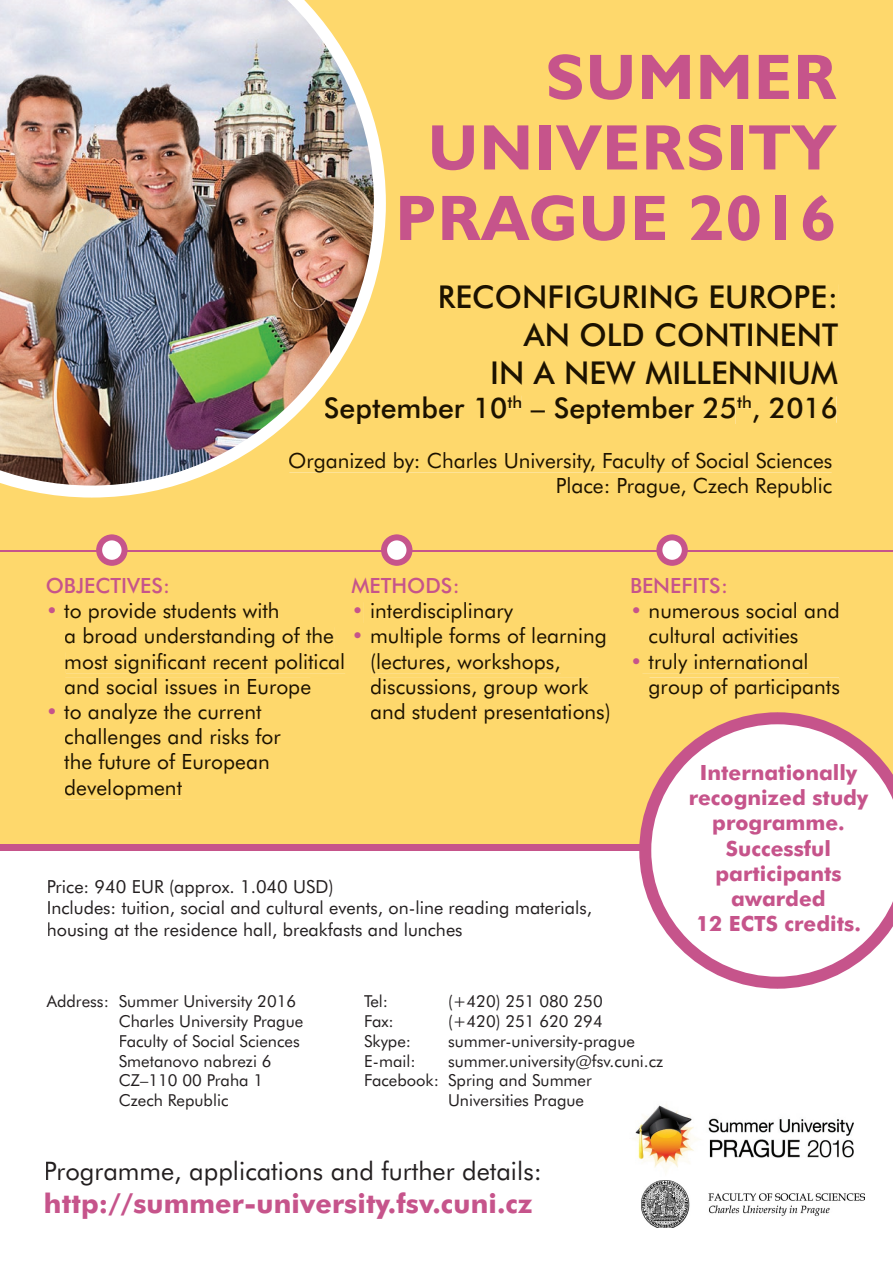
<style>
.page{position:relative;width:893px;height:1263px;background:#fff}
.page>*{position:absolute;margin:0;border:0;box-sizing:border-box;transform-origin:0 0}
.t1{font:700 64.5px/70.5px "Humanist 521 BT";letter-spacing:.03em;color:#c6548b;text-align:right}
.t2{font:500 31.5px/37.8px "Futura AT";color:#1c1200;text-align:right}
.t3{font:500 28.5px "Futura AT";color:#1c1200}
.t4{font:700 27px "Futura AT";letter-spacing:.005em;color:#c6548b}
.t5{font:25.5px "Futura AT";color:#231f20}
.t6{font:21px/25.2px "Futura AT";color:#1c1200}
.t7{font:700 21px/25.2px "Futura AT";color:#c6548b;text-align:center}
.t8{font:500 21px "Futura AT";color:#c6548b}
.t9{font:18px/21.6px "Futura AT";color:#231f20}
.t10{font:16.5px/19.8px "Futura AT";color:#231f20}
.s1{color:#c6548b}
</style>
<div class="page">
<div style="left:0;top:0;width:893px;height:844px;background:#fed86c"></div>
<div style="left:440px;top:284px;width:398px;height:25px;background:#fed86c"></div>
<div style="left:523px;top:322px;width:315px;height:25px;background:#fed86c"></div>
<div style="left:493px;top:360px;width:345px;height:24px;background:#fed86c"></div>
<div style="left:325px;top:396px;width:181px;height:28px;background:#fed86c"></div>
<div style="left:508px;top:396px;width:13px;height:12px;background:#fed86c"></div>
<div style="left:522px;top:396px;width:213px;height:28px;background:#fed86c"></div>
<div style="left:737px;top:396px;width:14px;height:12px;background:#fed86c"></div>
<div style="left:754px;top:396px;width:82px;height:27px;background:#fed86c"></div>
<div style="left:58px;top:602px;width:222px;height:21px;background:#fed86c"></div>
<div style="left:65px;top:627px;width:269px;height:21px;background:#fed86c"></div>
<div style="left:66px;top:652px;width:279px;height:21px;background:#fed86c"></div>
<div style="left:65px;top:678px;width:245px;height:20px;background:#fed86c"></div>
<div style="left:58px;top:703px;width:204px;height:20px;background:#fed86c"></div>
<div style="left:65px;top:728px;width:216px;height:21px;background:#fed86c"></div>
<div style="left:64px;top:753px;width:206px;height:21px;background:#fed86c"></div>
<div style="left:65px;top:779px;width:117px;height:20px;background:#fed86c"></div>
<div style="left:642px;top:602px;width:198px;height:16px;background:#fed86c"></div>
<div style="left:649px;top:627px;width:149px;height:17px;background:#fed86c"></div>
<div style="left:642px;top:653px;width:167px;height:20px;background:#fed86c"></div>
<div style="left:650px;top:678px;width:189px;height:20px;background:#fed86c"></div>
<div style="left:289px;top:452px;width:543px;height:20px;background:#fed86c"></div>
<div style="left:558px;top:477px;width:274px;height:20px;background:#fed86c"></div>
<img style="left:0;top:0;width:386px;height:497px">
<div style="left:364px;top:602px;width:149px;height:21px;background:#fed86c"></div>
<div style="left:364px;top:627px;width:243px;height:21px;background:#fed86c"></div>
<div style="left:372px;top:653px;width:189px;height:20px;background:#fed86c"></div>
<div style="left:371px;top:678px;width:218px;height:20px;background:#fed86c"></div>
<div style="left:371px;top:703px;width:238px;height:20px;background:#fed86c"></div>
<img style="left:635px;top:1105px;width:218px;height:67px">
<img style="left:642px;top:1180px;width:222px;height:47px">
<hr style="left:0;top:550px;width:893px;height:1px;background:#c6548b">
<svg style="left:96px;top:534px;width:32px;height:32px"></svg>
<svg style="left:381px;top:534px;width:31px;height:32px"></svg>
<svg style="left:656px;top:534px;width:32px;height:32px"></svg>
<div style="left:0;top:844px;width:893px;height:6px;background:#c6548b"></div>
<svg style="left:639px;top:712px;width:254px;height:277px"></svg>
<h1 class="t1" style="left:396px;top:40px;width:441px">SUMMER<br>UNIVERSITY<br>PRAGUE 2016</h1>
<h2 class="t2" style="left:438px;top:278px;width:402px">RECONFIGURING EUROPE:<br>AN OLD CONTINENT<br>IN A NEW MILLENNIUM</h2>
<h3 class="t3" style="left:324px;top:391px;width:516px">September 10<sup>th</sup> – September 25<sup>th</sup>, 2016</h3>
<p class="t6" style="left:288px;top:447px;width:546px;text-align:right">Organized by: Charles University, Faculty of Social Sciences<br>Place: Prague, Czech Republic</p>
<p class="t8" style="left:46px;top:573px;width:126px">OBJECTIVES:</p>
<p class="t6" style="left:64px;top:598px;width:282px;text-indent:-19px"><span class="s1">•</span> to provide students with<br>a broad understanding of the most significant recent political and social issues in Europe</p>
<p class="t6" style="left:64px;top:699px;width:218px;text-indent:-19px"><span class="s1">•</span> to analyze the current challenges and risks for the future of European development</p>
<p class="t8" style="left:351px;top:573px;width:110px">METHODS:</p>
<p class="t6" style="left:351px;top:598px;width:163px"><span class="s1">•</span> interdisciplinary</p>
<p class="t6" style="left:370px;top:623px;width:242px;text-indent:-19px"><span class="s1">•</span> multiple forms of learning (lectures, workshops, discussions, group work and student presentations)</p>
<p class="t9" style="left:47px;top:875px;width:547px">Price: 940 EUR (approx. 1.040 USD)<br>Includes: tuition, social and cultural events, on-line reading materials, housing at the residence hall, breakfasts and lunches</p>
<p class="t8" style="left:630px;top:573px;width:99px">BENEFITS:</p>
<p class="t6" style="left:649px;top:598px;width:193px;text-indent:-19px"><span class="s1">•</span> numerous social and cultural activities</p>
<p class="t6" style="left:649px;top:648px;width:193px;text-indent:-19px"><span class="s1">•</span> truly international group of participants</p>
<p class="t7" style="left:689px;top:760px;width:181px">Internationally recognized study programme.<br>Successful participants awarded<br>12 ECTS credits.</p>
<p class="t10" style="left:119px;top:991px;width:186px;text-indent:-72px">Address: Summer University 2016<br>Charles University Prague<br>Faculty of Social Sciences<br>Smetanovo nabrezi 6<br>CZ–110 00 Praha 1<br>Czech Republic</p>
<p class="t10" style="left:364px;top:991px;width:26px">Tel:</p>
<p class="t10" style="left:448px;top:991px;width:156px">(+420) 251 080 250</p>
<p class="t10" style="left:364px;top:1011px;width:31px">Fax:</p>
<p class="t10" style="left:448px;top:1011px;width:156px">(+420) 251 620 294</p>
<p class="t10" style="left:364px;top:1031px;width:49px">Skype:</p>
<p class="t10" style="left:448px;top:1031px;width:188px">summer-university-prague</p>
<p class="t10" style="left:364px;top:1051px;width:53px">E-mail:</p>
<p class="t10" style="left:448px;top:1051px;width:217px">summer.university@fsv.cuni.cz</p>
<p class="t10" style="left:364px;top:1070px;width:229px">Facebook: Spring and Summer</p>
<p class="t10" style="left:448px;top:1090px;width:137px">Universities Prague</p>
<p class="t5" style="left:44px;top:1156px;width:499px">Programme, applications and further details:</p>
<p class="t4" style="left:44px;top:1186px;width:490px">http://summer-university.fsv.cuni.cz</p>
</div>
